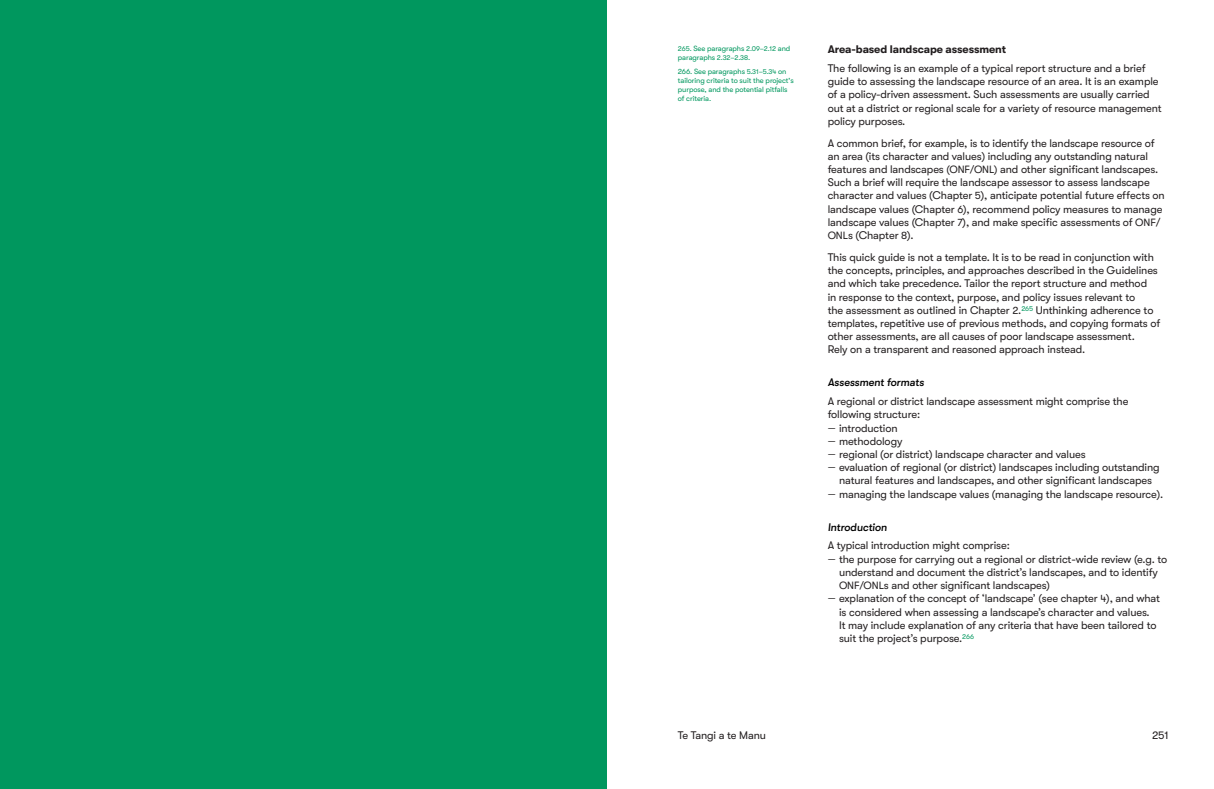
<style>
.page{position:relative;width:1214px;height:789px;background:#fff}
.page>*{position:absolute;margin:0;border:0;box-sizing:border-box;transform-origin:0 0}
.t1{font:11px/13.2px "GT Walsheim Pro";letter-spacing:-.01em;color:#231f20}
.t2{font:700 11px "GT Walsheim Pro";letter-spacing:-.01em;color:#231f20}
.t3{font:italic 500 11px "GT Walsheim Pro";letter-spacing:-.01em;color:#000}
.t4{font:7.5px/9px "GT Walsheim Pro";letter-spacing:-.01em;color:#00975e}
.s1{font-size:7px}
.s2{font-size:10.5px}
.s3{font-size:10px}
</style>
<div class="page">
<div style="left:0;top:0;width:607px;height:788px;background:#00975e"></div>
<p class="t4" style="left:677px;top:44px;width:114px"><span class="s1">265.</span> See paragraphs <span class="s1">2.09–2.12</span> and paragraphs <span class="s1">2.32–2.38</span>.</p>
<p class="t4" style="left:677px;top:67px;width:117px">266. See paragraphs <span class="s1">5.31–5.34</span> on tailoring criteria to suit the project's purpose, and the potential pitfalls of criteria.</p>
<p class="t2" style="left:827px;top:43px;width:180px">Area-based landscape assessment</p>
<p class="t1" style="left:827px;top:62px;width:335px">The following is an example of a typical report structure and a brief guide to assessing the landscape resource of an area. It is an example of a policy-driven assessment. Such assessments are usually carried out at a district or regional scale for a variety of resource management policy purposes.</p>
<p class="t1" style="left:827px;top:136px;width:338px">A common brief, for example, is to identify the landscape resource of an area (its character and values) including any outstanding natural features and landscapes <span class="s2">(ONF/ONL)</span> and other significant landscapes.<br>Such a brief will require the landscape assessor to assess landscape character and values (Chapter <span class="s2">5</span>), anticipate potential future effects on landscape values (Chapter <span class="s2">6</span>), recommend policy measures to manage landscape values (Chapter <span class="s2">7</span>), and make specific assessments of <span class="s2">ONF</span>/ <span class="s2">ONL</span>s (Chapter <span class="s2">8</span>).</p>
<p class="t1" style="left:827px;top:250px;width:334px">This quick guide is not a template. It is to be read in conjunction with the concepts, principles, and approaches described in the Guidelines and which take precedence. Tailor the report structure and method<br>in response to the context, purpose, and policy issues relevant to<br>the assessment as outlined in Chapter <span class="s2">2</span>.<sup>265</sup> Unthinking adherence to templates, repetitive use of previous methods, and copying formats of other assessments, are all causes of poor landscape assessment.<br>Rely on a transparent and reasoned approach instead.</p>
<p class="t3" style="left:827px;top:376px;width:98px">Assessment formats</p>
<p class="t1" style="left:827px;top:394px;width:302px">A regional or district landscape assessment might comprise the</p>
<p class="t1" style="left:827px;top:408px;width:94px">following structure:</p>
<p class="t1" style="left:827px;top:421px;width:71px"><span class="s3">ͨ</span> introduction</p>
<p class="t1" style="left:827px;top:434px;width:76px"><span class="s3">ͨ</span> methodology</p>
<p class="t1" style="left:827px;top:447px;width:259px"><span class="s3">ͨ</span> regional (or district) landscape character and values</p>
<p class="t1" style="left:827px;top:460px;width:333px"><span class="s3">ͨ</span> evaluation of regional (or district) landscapes including outstanding</p>
<p class="t1" style="left:838px;top:474px;width:314px">natural features and landscapes, and other significant landscapes</p>
<p class="t1" style="left:827px;top:487px;width:337px"><span class="s3">ͨ</span> managing the landscape values (managing the landscape resource).</p>
<p class="t3" style="left:827px;top:520px;width:61px">Introduction</p>
<p class="t1" style="left:827px;top:538px;width:184px">A typical introduction might comprise:</p>
<p class="t1" style="left:827px;top:552px;width:341px"><span class="s3">ͨ</span> the purpose for carrying out a regional or district-wide review (e.g. to</p>
<p class="t1" style="left:838px;top:565px;width:320px">understand and document the district’s landscapes, and to identify</p>
<p class="t1" style="left:838px;top:578px;width:212px"><span class="s2">ONF/ONL</span>s and other significant landscapes)</p>
<p class="t1" style="left:827px;top:591px;width:334px"><span class="s3">ͨ</span> explanation of the concept of ‘landscape’ (see chapter <span class="s2">4</span>), and what</p>
<p class="t1" style="left:838px;top:604px;width:312px">is considered when assessing a landscape’s character and values.</p>
<p class="t1" style="left:838px;top:618px;width:319px">It may include explanation of any criteria that have been tailored to</p>
<p class="t1" style="left:838px;top:631px;width:137px">suit the project’s purpose.<sup>266</sup></p>
<p class="t1" style="left:677px;top:727px;width:90px">Te Tangi a te Manu</p>
<p class="t1" style="left:1151px;top:727px;width:18px">251</p>
</div>
